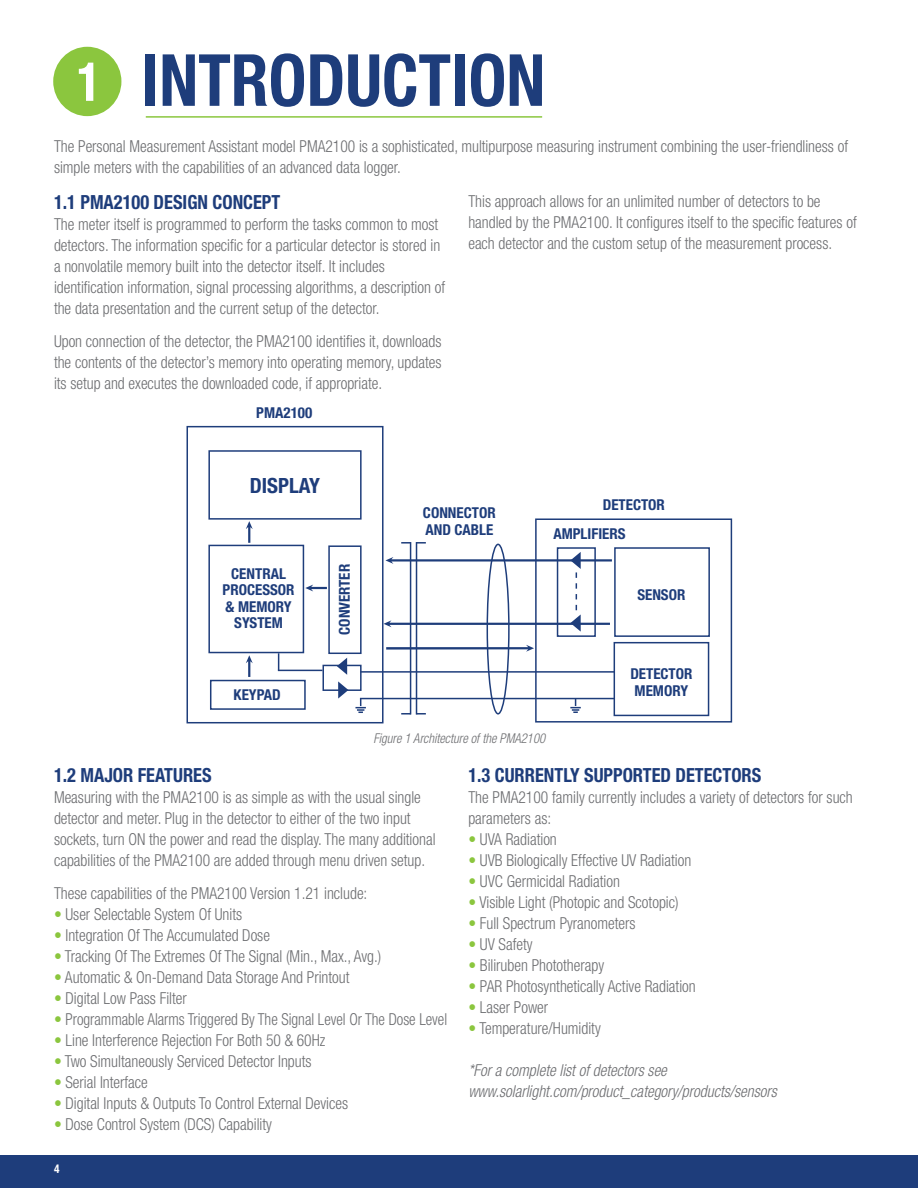
<style>
.page{position:relative;width:918px;height:1188px;background:#fff}
.page>*{position:absolute;margin:0;border:0;box-sizing:border-box;transform-origin:0 0}
.t1{font:700 condensed 72px "Helvetica Neue";color:#1e3d7b;scale:.94 1}
.t2{font:700 condensed 54px "Helvetica Neue";color:#fff;scale:.94 1}
.t3{font:700 condensed 21px "Helvetica Neue";color:#1e3d7b}
.t4{font:700 condensed 19.5px "Helvetica Neue";color:#1e3d7b;scale:.94 1}
.t5{font:300 condensed 16.5px "Helvetica Neue";color:#6c6d70;scale:.94 1}
.t6{font:italic 300 condensed 16.5px "Helvetica Neue";color:#6c6d70;scale:.94 1}
.t7{font:300 condensed 16.5px "Helvetica Neue";color:#6c6d70;scale:.92 1}
.t8{font:700 condensed 15px "Helvetica Neue";color:#1e3d7b}
.t9{font:italic 300 condensed 13.5px "Helvetica Neue";color:#6c6d70;scale:.94 1}
.t10{font:700 condensed 12px "Helvetica Neue";color:#fff;scale:.94 1}
.s1{font-weight:400;color:#8bc63e}
</style>
<div class="page">
<div style="left:0;top:1155px;width:918px;height:33px;background:#1e3d7b"></div>
<div style="left:53px;top:47px;width:68px;height:69px;background:#8bc63e;border-radius:50%"></div>
<hr style="left:146px;top:116px;width:396px;height:2px;background:#8bc63e">
<div style="left:208px;top:545px;width:96px;height:108px;border:2px solid #1e3d7b"></div>
<div style="left:614px;top:547px;width:96px;height:90px;border:2px solid #1e3d7b"></div>
<div style="left:614px;top:642px;width:95px;height:74px;border:2px solid #1e3d7b"></div>
<div style="left:210px;top:680px;width:96px;height:30px;border:2px solid #1e3d7b"></div>
<div style="left:328px;top:545px;width:34px;height:109px;border:2px solid #1e3d7b"></div>
<div style="left:557px;top:547px;width:39px;height:90px;border:2px solid #1e3d7b"></div>
<div style="left:322px;top:665px;width:40px;height:26px;border:2px solid #1e3d7b"></div>
<div style="left:187px;top:426px;width:197px;height:297px;border:2px solid #1e3d7b"></div>
<div style="left:535px;top:518px;width:197px;height:205px;border:2px solid #1e3d7b"></div>
<div style="left:208px;top:450px;width:154px;height:70px;border:2px solid #1e3d7b"></div>
<svg style="left:337px;top:658px;width:10px;height:17px"></svg>
<svg style="left:338px;top:681px;width:10px;height:18px"></svg>
<svg style="left:246px;top:655px;width:7px;height:22px"></svg>
<svg style="left:246px;top:521px;width:7px;height:22px"></svg>
<svg style="left:386px;top:645px;width:148px;height:7px"></svg>
<svg style="left:384px;top:552px;width:228px;height:80px"></svg>
<svg style="left:305px;top:585px;width:22px;height:6px"></svg>
<svg style="left:278px;top:653px;width:1px;height:17px"></svg>
<hr style="left:278px;top:670px;width:44px;height:1px;background:#1e3d7b">
<hr style="left:360px;top:671px;width:254px;height:2px;background:#1e3d7b">
<hr style="left:360px;top:698px;width:254px;height:1px;background:#1e3d7b">
<svg style="left:570px;top:699px;width:11px;height:14px"></svg>
<svg style="left:355px;top:699px;width:11px;height:14px"></svg>
<div style="left:487px;top:544px;width:23px;height:171px;border:2px solid #1e3d7b;border-radius:50%"></div>
<hr style="left:410px;top:542px;width:1px;height:173px;background:#1e3d7b">
<svg style="left:401px;top:542px;width:9px;height:2px"></svg>
<svg style="left:401px;top:713px;width:10px;height:2px"></svg>
<hr style="left:416px;top:542px;width:1px;height:173px;background:#1e3d7b">
<svg style="left:417px;top:542px;width:9px;height:2px"></svg>
<svg style="left:417px;top:713px;width:9px;height:2px"></svg>
<p class="t2" style="left:77px;top:49px;width:28px">1</p>
<p class="t1" style="left:142px;top:37px;width:431px">INTRODUCTION</p>
<p class="t5" style="left:54px;top:136px;width:846px">The Personal Measurement Assistant model PMA2100 is a sophisticated, multipurpose measuring instrument combining the user-friendliness of</p>
<p class="t5" style="left:54px;top:157px;width:370px">simple meters with the capabilities of an advanced data logger.</p>
<p class="t4" style="left:54px;top:190px;width:242px">1.1 PMA2100 DESIGN CONCEPT</p>
<p class="t5" style="left:54px;top:215px;width:410px">The meter itself is programmed to perform the tasks common to most</p>
<p class="t5" style="left:54px;top:236px;width:412px">detectors. The information specific for a particular detector is stored in</p>
<p class="t5" style="left:54px;top:257px;width:353px">a nonvolatile memory built into the detector itself. It includes</p>
<p class="t5" style="left:54px;top:278px;width:418px">identification information, signal processing algorithms, a description of</p>
<p class="t5" style="left:54px;top:299px;width:348px">the data presentation and the current setup of the detector.</p>
<p class="t5" style="left:54px;top:332px;width:414px">Upon connection of the detector, the PMA2100 identifies it, downloads</p>
<p class="t5" style="left:54px;top:353px;width:414px">the contents of the detector’s memory into operating memory, updates</p>
<p class="t5" style="left:54px;top:374px;width:351px">its setup and executes the downloaded code, if appropriate.</p>
<p class="t8" style="left:256px;top:404px;width:58px">PMA2100</p>
<p class="t5" style="left:468px;top:192px;width:376px">This approach allows for an unlimited number of detectors to be</p>
<p class="t5" style="left:468px;top:213px;width:415px">handled by the PMA2100. It configures itself to the specific features of</p>
<p class="t5" style="left:468px;top:234px;width:388px">each detector and the custom setup of the measurement process.</p>
<p class="t3" style="left:250px;top:473px;width:72px">DISPLAY</p>
<p class="t8" style="left:231px;top:564px;width:56px">CENTRAL</p>
<p class="t8" style="left:223px;top:581px;width:73px">PROCESSOR</p>
<p class="t8" style="left:226px;top:597px;width:68px">&amp; MEMORY</p>
<p class="t8" style="left:234px;top:614px;width:50px">SYSTEM</p>
<p class="t8" style="left:234px;top:686px;width:48px">KEYPAD</p>
<p class="t8" style="left:336px;top:635px;width:72px;rotate:-90deg">CONVERTER</p>
<p class="t8" style="left:423px;top:504px;width:74px">CONNECTOR</p>
<p class="t8" style="left:425px;top:521px;width:69px">AND CABLE</p>
<p class="t8" style="left:603px;top:495px;width:64px">DETECTOR</p>
<p class="t8" style="left:553px;top:525px;width:74px">AMPLIFIERS</p>
<p class="t8" style="left:637px;top:585px;width:50px">SENSOR</p>
<p class="t8" style="left:630px;top:665px;width:64px">DETECTOR</p>
<p class="t8" style="left:635px;top:681px;width:55px">MEMORY</p>
<p class="t9" style="left:373px;top:731px;width:184px">Figure 1 Architecture of the PMA2100</p>
<p class="t4" style="left:54px;top:763px;width:169px">1.2 MAJOR FEATURES</p>
<p class="t5" style="left:54px;top:788px;width:392px">Measuring with the PMA2100 is as simple as with the usual single</p>
<p class="t5" style="left:54px;top:809px;width:381px">detector and meter. Plug in the detector to either of the two input</p>
<p class="t5" style="left:54px;top:830px;width:407px">sockets, turn ON the power and read the display. The many additional</p>
<p class="t5" style="left:54px;top:851px;width:396px">capabilities of the PMA2100 are added through menu driven setup.</p>
<p class="t5" style="left:54px;top:884px;width:335px">These capabilities of the PMA2100 Version 1.21 include:</p>
<p class="t5" style="left:54px;top:905px;width:202px"><span class="s1">•</span> User Selectable System Of Units</p>
<p class="t5" style="left:54px;top:926px;width:231px"><span class="s1">•</span> Integration Of The Accumulated Dose</p>
<p class="t5" style="left:54px;top:947px;width:350px"><span class="s1">•</span> Tracking Of The Extremes Of The Signal (Min., Max., Avg.)</p>
<p class="t5" style="left:54px;top:968px;width:316px"><span class="s1">•</span> Automatic &amp; On-Demand Data Storage And Printout</p>
<p class="t5" style="left:54px;top:989px;width:143px"><span class="s1">•</span> Digital Low Pass Filter</p>
<p class="t7" style="left:54px;top:1010px;width:429px"><span class="s1">•</span> Programmable Alarms Triggered By The Signal Level Or The Dose Level</p>
<p class="t5" style="left:54px;top:1031px;width:290px"><span class="s1">•</span> Line Interference Rejection For Both 50 &amp; 60Hz</p>
<p class="t5" style="left:54px;top:1052px;width:276px"><span class="s1">•</span> Two Simultaneously Serviced Detector Inputs</p>
<p class="t5" style="left:54px;top:1073px;width:101px"><span class="s1">•</span> Serial Interface</p>
<p class="t5" style="left:54px;top:1094px;width:314px"><span class="s1">•</span> Digital Inputs &amp; Outputs To Control External Devices</p>
<p class="t5" style="left:54px;top:1115px;width:233px"><span class="s1">•</span> Dose Control System (DCS) Capability</p>
<p class="t10" style="left:54px;top:1162px;width:7px">4</p>
<p class="t4" style="left:468px;top:763px;width:313px">1.3 CURRENTLY SUPPORTED DETECTORS</p>
<p class="t5" style="left:468px;top:788px;width:410px">The PMA2100 family currently includes a variety of detectors for such</p>
<p class="t5" style="left:468px;top:809px;width:90px">parameters as:</p>
<p class="t5" style="left:468px;top:830px;width:96px"><span class="s1">•</span> UVA Radiation</p>
<p class="t5" style="left:468px;top:851px;width:239px"><span class="s1">•</span> UVB Biologically Effective UV Radiation</p>
<p class="t5" style="left:468px;top:872px;width:163px"><span class="s1">•</span> UVC Germicidal Radiation</p>
<p class="t5" style="left:468px;top:893px;width:225px"><span class="s1">•</span> Visible Light (Photopic and Scotopic)</p>
<p class="t5" style="left:468px;top:914px;width:179px"><span class="s1">•</span> Full Spectrum Pyranometers</p>
<p class="t5" style="left:468px;top:935px;width:70px"><span class="s1">•</span> UV Safety</p>
<p class="t5" style="left:468px;top:956px;width:146px"><span class="s1">•</span> Biliruben Phototherapy</p>
<p class="t5" style="left:468px;top:977px;width:243px"><span class="s1">•</span> PAR Photosynthetically Active Radiation</p>
<p class="t5" style="left:468px;top:998px;width:86px"><span class="s1">•</span> Laser Power</p>
<p class="t5" style="left:468px;top:1019px;width:142px"><span class="s1">•</span> Temperature/Humidity</p>
<p class="t6" style="left:468px;top:1061px;width:213px">*For a complete list of detectors see</p>
<p class="t6" style="left:468px;top:1082px;width:330px">www.solarlight.com/product_category/products/sensors</p>
</div>
